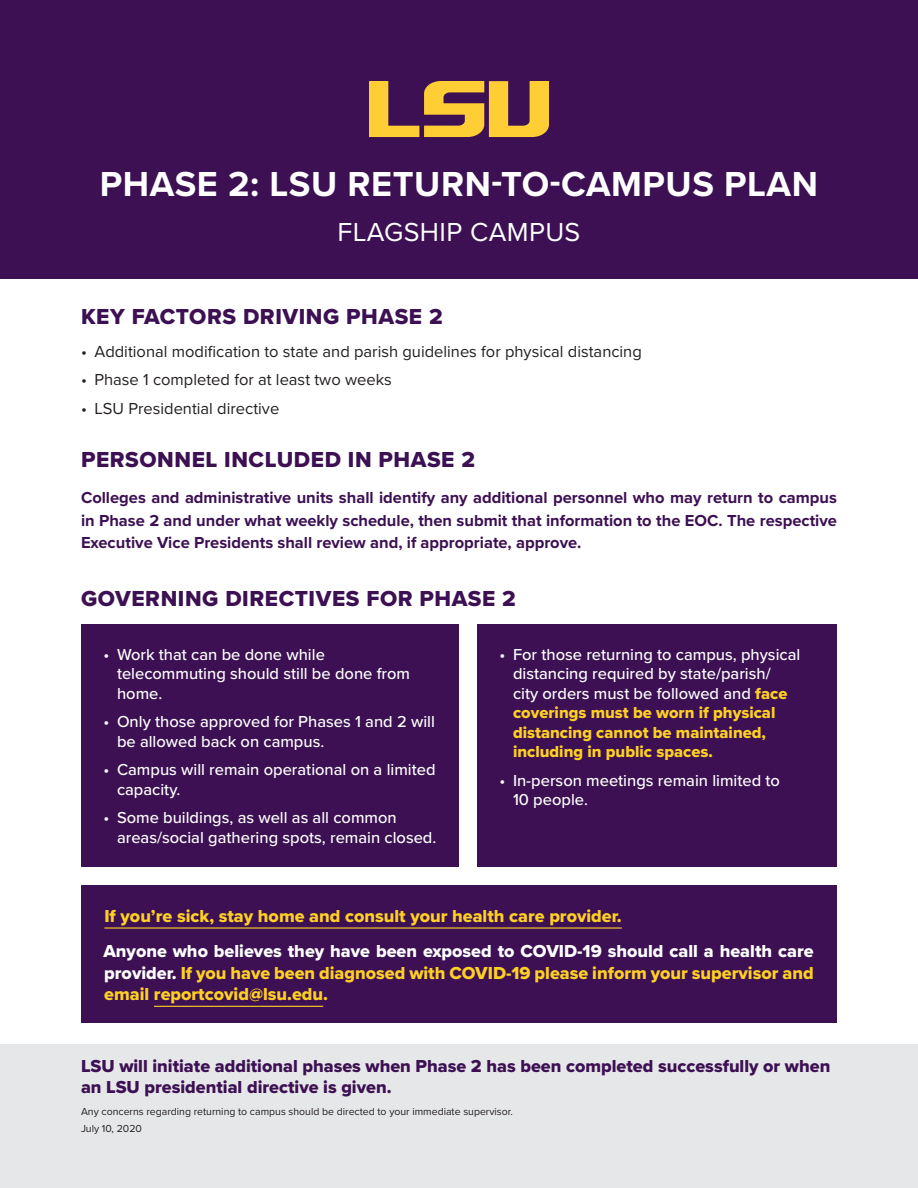
<style>
.page{position:relative;width:918px;height:1188px;background:#fff}
.page>*{position:absolute;margin:0;border:0;box-sizing:border-box;transform-origin:0 0}
.t1{font:700 36px "Proxima Nova";letter-spacing:.015em;color:#fff}
.t2{font:27px "Proxima Nova";letter-spacing:.015em;color:#fff}
.H2-new{font:22.5px "Proxima Nova Extrabld";letter-spacing:.025em;color:#3c1053}
.Body_Copy{font:18px/21.6px "Proxima Nova Extrabld";color:#fdd023;text-align:justify}
.t3{font:18px/21.6px "Proxima Nova Extrabld";color:#3c1053}
.t4{font:500 16.5px/19.5px "Proxima Nova";color:#fff}
.Body_Copy-2{font:700 16.5px/22.5px "Proxima Nova";color:#3c1053;text-align:justify}
.t5{font:16.5px "Proxima Nova";color:#231f20}
.Fine_Print{font:10.5px "Proxima Nova";color:#231f20}
.s1{font-family:"Proxima Nova Extrabld";font-weight:400;color:#fdd023}
.s2{color:#fff}
</style>
<div class="page">
<div style="left:0;top:0;width:918px;height:279px;background:#3c1053"></div>
<div style="left:0;top:1044px;width:918px;height:144px;background:#e6e7e8"></div>
<svg style="left:369px;top:81px;width:180px;height:56px"></svg>
<div style="left:81px;top:624px;width:378px;height:243px;background:#3c1053"></div>
<div style="left:477px;top:624px;width:360px;height:243px;background:#3c1053"></div>
<div style="left:81px;top:885px;width:756px;height:138px;background:#3c1053"></div>
<hr style="left:104px;top:927px;width:518px;height:2px;background:#fdd023">
<hr style="left:154px;top:1006px;width:169px;height:1px;background:#fdd023">
<h1 class="t1" style="left:100px;top:162px;width:720px">PHASE 2: LSU RETURN-TO-CAMPUS PLAN</h1>
<h1 class="t2" style="left:338px;top:216px;width:244px">FLAGSHIP CAMPUS</h1>
<h2 class="H2-new" style="left:81px;top:303px;width:363px">KEY FACTORS DRIVING PHASE 2</h2>
<p class="t5" style="left:81px;top:341px;width:562px">• Additional modification to state and parish guidelines for physical distancing</p>
<p class="t5" style="left:81px;top:370px;width:312px">• Phase 1 completed for at least two weeks</p>
<p class="t5" style="left:81px;top:398px;width:200px">• LSU Presidential directive</p>
<h2 class="H2-new" style="left:81px;top:446px;width:395px">PERSONNEL INCLUDED IN PHASE 2</h2>
<p class="Body_Copy-2" style="left:81px;top:487px;width:758px">Colleges and administrative units shall identify any additional personnel who may return to campus in Phase 2 and under what weekly schedule, then submit that information to the EOC. The respective Executive Vice Presidents shall review and, if appropriate, approve.</p>
<h2 class="H2-new" style="left:81px;top:585px;width:436px">GOVERNING DIRECTIVES FOR PHASE 2</h2>
<p class="t4" style="left:117px;top:645px;width:295px;text-indent:-14px">• Work that can be done while telecommuting should still be done from home.</p>
<p class="t4" style="left:117px;top:712px;width:319px;text-indent:-14px">• Only those approved for Phases 1 and 2 will be allowed back on campus.</p>
<p class="t4" style="left:117px;top:760px;width:320px;text-indent:-14px">• Campus will remain operational on a limited capacity.</p>
<p class="t4" style="left:117px;top:808px;width:321px;text-indent:-14px">• Some buildings, as well as all common areas/social gathering spots, remain closed.</p>
<p class="t4" style="left:513px;top:645px;width:289px;text-indent:-14px">• For those returning to campus, physical distancing required by state/parish/<br>city orders must be followed and <span class="s1">face coverings must be worn if physical distancing cannot be maintained, including in public spaces.</span></p>
<p class="t4" style="left:513px;top:771px;width:268px;text-indent:-14px">• In-person meetings remain limited to<br>10 people.</p>
<p class="Body_Copy" style="left:104px;top:906px;width:519px">If you’re sick, stay home and consult your health care provider.</p>
<p class="Body_Copy" style="left:103px;top:941px;width:712px"><span class="s2">Anyone who believes they have been exposed to COVID-19 should call a health care provider.</span> If you have been diagnosed with COVID-19 please inform your supervisor and email reportcovid@lsu.edu.</p>
<h3 class="t3" style="left:81px;top:1056px;width:751px">LSU will initiate additional phases when Phase 2 has been completed successfully or when an LSU presidential directive is given.</h3>
<p class="Fine_Print" style="left:81px;top:1105px;width:433px">Any concerns regarding returning to campus should be directed to your immediate supervisor.</p>
<p class="Fine_Print" style="left:81px;top:1122px;width:62px">July 10, 2020</p>
</div>
